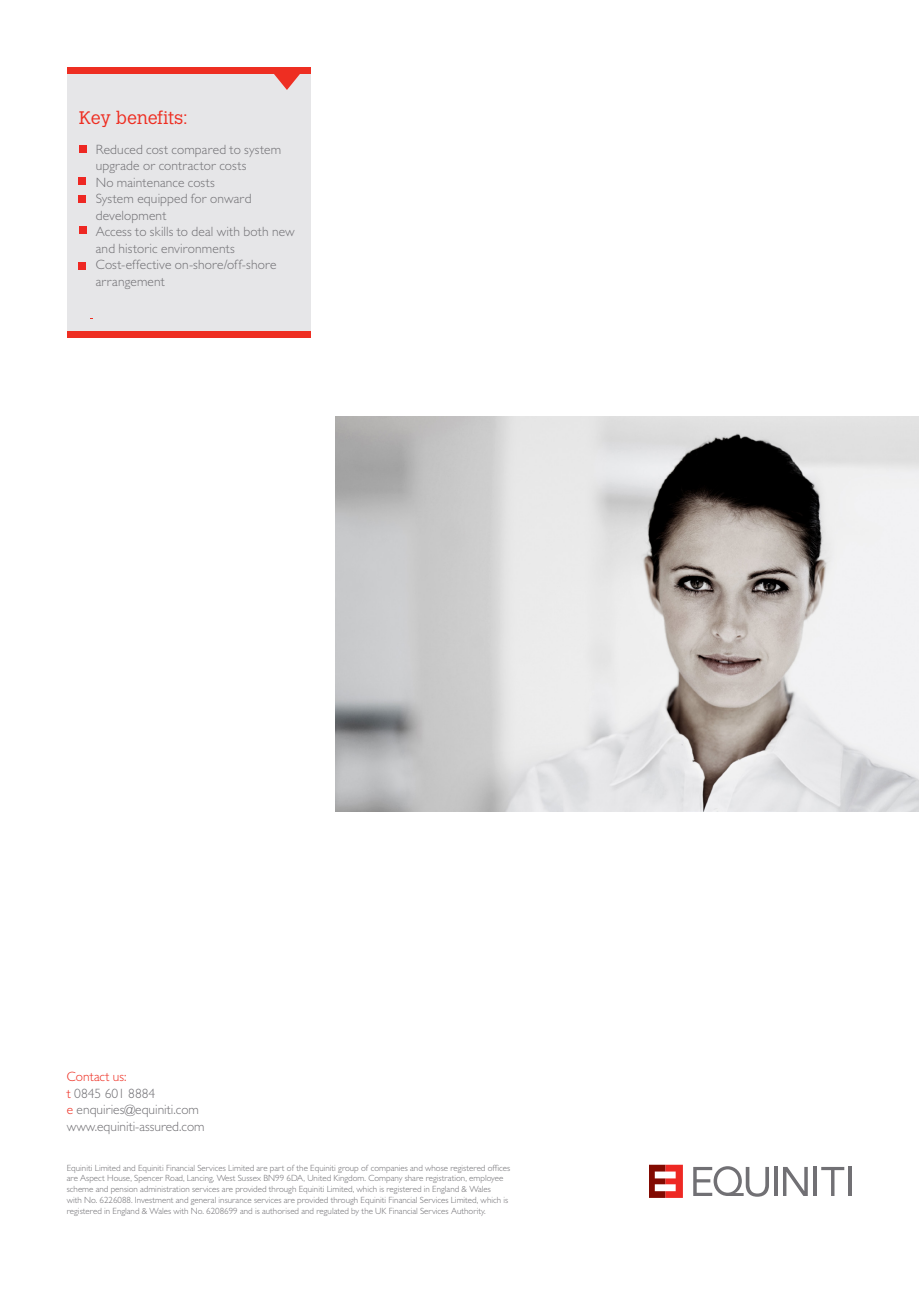
<style>
.page{position:relative;width:919px;height:1289px;background:#fff}
.page>*{position:absolute;margin:0;border:0;box-sizing:border-box;transform-origin:0 0}
.t1{font:300 18px "Calvert MT Std";color:#ee2e22}
.t2{font:300 13.5px/16.5px "Gill Sans MT Std";letter-spacing:.01em;color:#717074}
.t3{font:300 13.5px "Gill Sans MT Std";color:#ee2e22}
.t4{font:300 9px/10.8px "Gill Sans MT Std";color:#717074}
.s1{color:#ee2e22}
</style>
<div class="page">
<svg style="left:693px;top:1166px;width:76px;height:30px"></svg>
<hr style="left:774px;top:1166px;width:3px;height:29px;background:#717074">
<svg style="left:783px;top:1167px;width:24px;height:28px"></svg>
<hr style="left:813px;top:1166px;width:3px;height:29px;background:#717074">
<svg style="left:821px;top:1167px;width:23px;height:28px"></svg>
<hr style="left:848px;top:1166px;width:4px;height:29px;background:#717074">
<svg style="left:649px;top:1164px;width:33px;height:33px"></svg>
<div style="left:67px;top:74px;width:244px;height:258px;background:#e6e6e8"></div>
<div style="left:67px;top:332px;width:244px;height:6px;background:#ee2e22"></div>
<div style="left:67px;top:67px;width:244px;height:6px;background:#ee2e22"></div>
<div style="left:79px;top:145px;width:8px;height:8px;background:#ee2823"></div>
<div style="left:78px;top:177px;width:8px;height:7px;background:#ee2823"></div>
<div style="left:78px;top:195px;width:8px;height:8px;background:#ee2823"></div>
<div style="left:79px;top:226px;width:8px;height:8px;background:#ee2823"></div>
<svg style="left:273px;top:73px;width:27px;height:17px"></svg>
<div style="left:78px;top:261px;width:8px;height:8px;background:#ee2823"></div>
<img style="left:335px;top:416px;width:583px;height:395px">
<p class="t1" style="left:79px;top:107px;width:110px">Key benefits:</p>
<p class="t2" style="left:96px;top:141px;width:187px">Reduced cost compared to system upgrade or contractor costs</p>
<p class="t2" style="left:96px;top:174px;width:121px">No maintenance costs</p>
<p class="t2" style="left:96px;top:190px;width:157px">System equipped for onward development</p>
<p class="t2" style="left:96px;top:223px;width:200px">Access to skills to deal with both new and historic environments</p>
<p class="t2" style="left:96px;top:256px;width:182px">Cost-effective on-shore/off-shore arrangement</p>
<p class="t3" style="left:67px;top:1068px;width:61px">Contact us:</p>
<p class="t2" style="left:67px;top:1084px;width:90px"><span class="s1">t</span> 0845 601 8884</p>
<p class="t2" style="left:67px;top:1101px;width:134px"><span class="s1">e</span> enquiries@equiniti.com</p>
<p class="t2" style="left:67px;top:1117px;width:139px">www.equiniti-assured.com</p>
<p class="t4" style="left:67px;top:1161px;width:445px">Equiniti Limited and Equiniti Financial Services Limited are part of the Equiniti group of companies and whose registered offices are Aspect House, Spencer Road, Lancing, West Sussex BN99 6DA, United Kingdom. Company share registration, employee scheme and pension administration services are provided through Equiniti Limited, which is registered in England &amp; Wales<br>with No. 6226088. Investment and general insurance services are provided through Equiniti Financial Services Limited, which is registered in England &amp; Wales with No. 6208699 and is authorised and regulated by the UK Financial Services Authority.</p>
</div>
